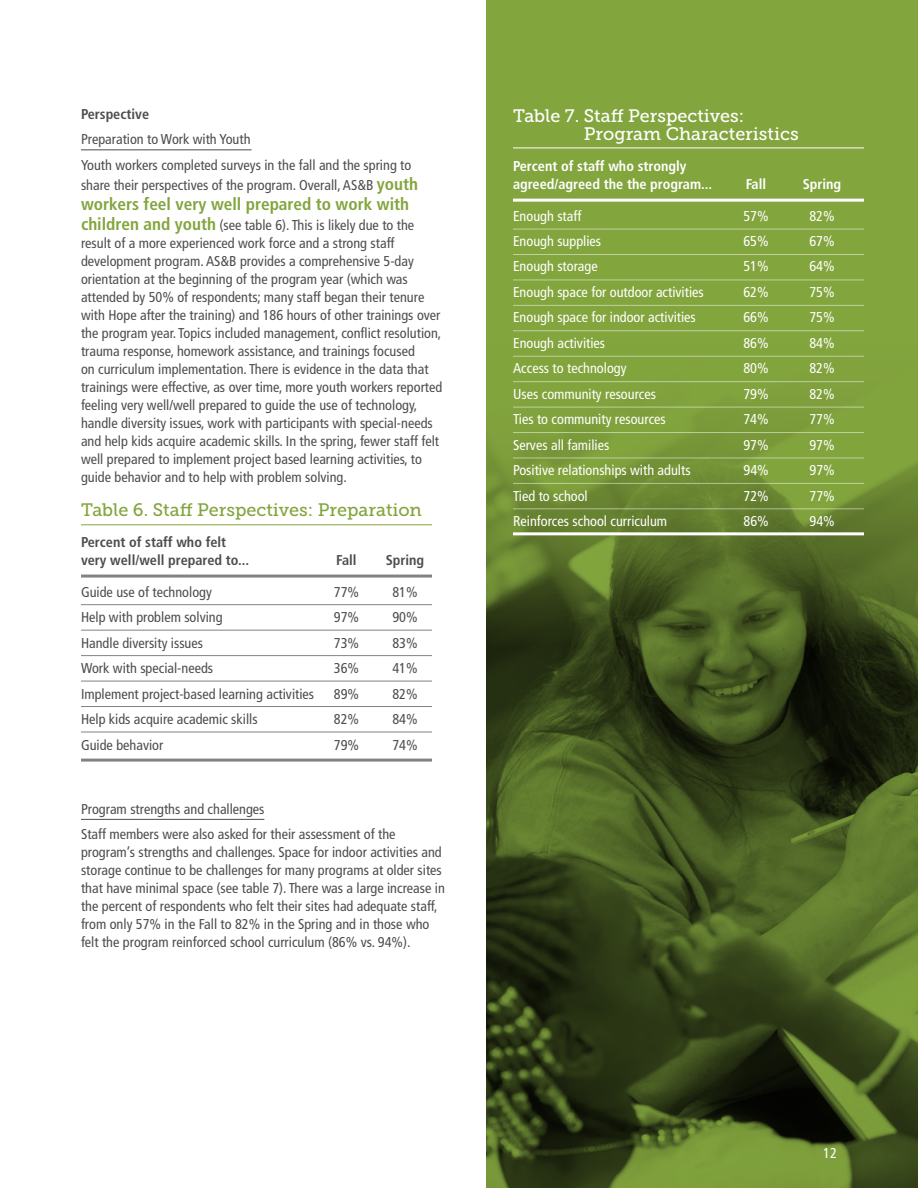
<style>
.page{position:relative;width:918px;height:1188px;background:#fff}
.page>*{position:absolute;margin:0;border:0;box-sizing:border-box;transform-origin:0 0}
.t1{font:18px/18px "Museo Slab 500";color:#fff}
.t2{font:18px "Museo Slab 500";color:#83a53e}
.t3{font:700 condensed 17.25px "Frutiger LT Std";color:#83a53e}
.t4{font:condensed 14.25px/18px "Frutiger LT Std";color:#4d4d4f}
.t5{font:condensed 14.25px "Frutiger LT Std";color:#fff}
.t6{font:700 condensed 14.25px/18px "Frutiger LT Std";color:#4d4d4f}
.t7{font:700 condensed 14.25px/18px "Frutiger LT Std";color:#fff}
.s1{font-weight:700;font-size:17.25px;color:#83a53e}
</style>
<div class="page">
<svg style="left:486px;top:0;width:432px;height:1188px;background:#5c742c"></svg>
<hr style="left:81px;top:149px;width:171px;height:1px;background:#4d4d4f">
<hr style="left:81px;top:819px;width:183px;height:1px;background:#4d4d4f">
<hr style="left:81px;top:524px;width:351px;height:1px;background:#83a53e">
<hr style="left:81px;top:604px;width:351px;height:1px;background:#808285">
<hr style="left:81px;top:630px;width:351px;height:1px;background:#808285">
<hr style="left:81px;top:655px;width:351px;height:1px;background:#808285">
<hr style="left:81px;top:681px;width:351px;height:1px;background:#808285">
<hr style="left:81px;top:706px;width:351px;height:1px;background:#808285">
<hr style="left:81px;top:732px;width:351px;height:1px;background:#808285">
<hr style="left:81px;top:575px;width:351px;height:3px;background:#808285">
<hr style="left:513px;top:148px;width:351px;height:1px;background:#fff">
<hr style="left:513px;top:229px;width:351px;height:1px;background:#fff">
<hr style="left:513px;top:254px;width:351px;height:1px;background:#fff">
<hr style="left:513px;top:280px;width:351px;height:1px;background:#fff">
<hr style="left:513px;top:305px;width:351px;height:1px;background:#fff">
<hr style="left:513px;top:330px;width:351px;height:1px;background:#fff">
<hr style="left:513px;top:356px;width:351px;height:1px;background:#fff">
<hr style="left:513px;top:381px;width:351px;height:1px;background:#fff">
<hr style="left:513px;top:407px;width:351px;height:1px;background:#fff">
<hr style="left:513px;top:432px;width:351px;height:1px;background:#fff">
<hr style="left:513px;top:458px;width:351px;height:1px;background:#fff">
<hr style="left:513px;top:483px;width:351px;height:1px;background:#fff">
<hr style="left:513px;top:508px;width:351px;height:1px;background:#fff">
<hr style="left:513px;top:199px;width:351px;height:3px;background:#fff">
<hr style="left:513px;top:532px;width:351px;height:3px;background:#fff">
<hr style="left:81px;top:759px;width:351px;height:3px;background:#808285">
<p class="t6" style="left:81px;top:105px;width:70px">Perspective</p>
<p class="t4" style="left:81px;top:127px;width:332px;line-height:25.5px">Preparation to Work with Youth<br>Youth workers completed surveys in the fall and the spring to</p>
<p class="t4" style="left:81px;top:176px;width:339px">share their perspectives of the program. Overall, AS&amp;B <span class="s1">youth</span></p>
<p class="t3" style="left:81px;top:194px;width:330px">workers feel very well prepared to work with</p>
<p class="t4" style="left:81px;top:217px;width:363px"><span class="s1">children and youth</span> (see table 6). This is likely due to the result of a more experienced work force and a strong staff development program. AS&amp;B provides a comprehensive 5-day orientation at the beginning of the program year (which was attended by 50% of respondents; many staff began their tenure with Hope after the training) and 186 hours of other trainings over the program year. Topics included management, conflict resolution, trauma response, homework assistance, and trainings focused<br>on curriculum implementation. There is evidence in the data that trainings were effective, as over time, more youth workers reported feeling very well/well prepared to guide the use of technology, handle diversity issues, work with participants with special-needs and help kids acquire academic skills. In the spring, fewer staff felt well prepared to implement project based learning activities, to guide behavior and to help with problem solving.</p>
<p class="t2" style="left:81px;top:500px;width:343px">Table 6. Staff Perspectives: Preparation</p>
<p class="t6" style="left:81px;top:533px;width:170px">Percent of staff who felt very well/well prepared to...</p>
<p class="t6" style="left:336px;top:551px;width:22px">Fall</p>
<p class="t6" style="left:386px;top:551px;width:40px">Spring</p>
<p class="t4" style="left:81px;top:583px;width:132px">Guide use of technology</p>
<p class="t4" style="left:334px;top:583px;width:27px">77%</p>
<p class="t4" style="left:392px;top:583px;width:27px">81%</p>
<p class="t4" style="left:81px;top:609px;width:143px">Help with problem solving</p>
<p class="t4" style="left:334px;top:609px;width:27px">97%</p>
<p class="t4" style="left:392px;top:609px;width:27px">90%</p>
<p class="t4" style="left:81px;top:634px;width:124px">Handle diversity issues</p>
<p class="t4" style="left:334px;top:634px;width:27px">73%</p>
<p class="t4" style="left:392px;top:634px;width:27px">83%</p>
<p class="t4" style="left:81px;top:660px;width:134px">Work with special-needs</p>
<p class="t4" style="left:334px;top:660px;width:27px">36%</p>
<p class="t4" style="left:392px;top:660px;width:27px">41%</p>
<p class="t4" style="left:81px;top:685px;width:235px">Implement project-based learning activities</p>
<p class="t4" style="left:334px;top:685px;width:27px">89%</p>
<p class="t4" style="left:392px;top:685px;width:27px">82%</p>
<p class="t4" style="left:81px;top:711px;width:178px">Help kids acquire academic skills</p>
<p class="t4" style="left:334px;top:711px;width:27px">82%</p>
<p class="t4" style="left:392px;top:711px;width:27px">84%</p>
<p class="t4" style="left:81px;top:736px;width:84px">Guide behavior</p>
<p class="t4" style="left:334px;top:736px;width:27px">79%</p>
<p class="t4" style="left:392px;top:736px;width:27px">74%</p>
<p class="t4" style="left:81px;top:796px;width:316px;line-height:25.5px">Program strengths and challenges<br>Staff members were also asked for their assessment of the</p>
<p class="t4" style="left:81px;top:844px;width:365px">program’s strengths and challenges. Space for indoor activities and storage continue to be challenges for many programs at older sites that have minimal space (see table 7). There was a large increase in the percent of respondents who felt their sites had adequate staff, from only 57% in the Fall to 82% in the Spring and in those who felt the program reinforced school curriculum (86% vs. 94%).</p>
<p class="t1" style="left:584px;top:106px;width:216px;text-indent:-71px">Table 7. Staff Perspectives:<br>Program Characteristics</p>
<p class="t7" style="left:513px;top:157px;width:201px">Percent of staff who strongly agreed/agreed the the program...</p>
<p class="t7" style="left:746px;top:175px;width:22px">Fall</p>
<p class="t7" style="left:803px;top:175px;width:40px">Spring</p>
<p class="t5" style="left:513px;top:207px;width:70px">Enough staff</p>
<p class="t5" style="left:743px;top:207px;width:27px">57%</p>
<p class="t5" style="left:809px;top:207px;width:27px">82%</p>
<p class="t5" style="left:513px;top:233px;width:90px">Enough supplies</p>
<p class="t5" style="left:743px;top:233px;width:27px">65%</p>
<p class="t5" style="left:809px;top:233px;width:27px">67%</p>
<p class="t5" style="left:513px;top:258px;width:86px">Enough storage</p>
<p class="t5" style="left:743px;top:258px;width:27px">51%</p>
<p class="t5" style="left:809px;top:258px;width:27px">64%</p>
<p class="t5" style="left:513px;top:284px;width:192px">Enough space for outdoor activities</p>
<p class="t5" style="left:743px;top:284px;width:27px">62%</p>
<p class="t5" style="left:809px;top:284px;width:27px">75%</p>
<p class="t5" style="left:513px;top:309px;width:184px">Enough space for indoor activities</p>
<p class="t5" style="left:743px;top:309px;width:27px">66%</p>
<p class="t5" style="left:809px;top:309px;width:27px">75%</p>
<p class="t5" style="left:513px;top:335px;width:94px">Enough activities</p>
<p class="t5" style="left:743px;top:335px;width:27px">86%</p>
<p class="t5" style="left:809px;top:335px;width:27px">84%</p>
<p class="t5" style="left:513px;top:360px;width:115px">Access to technology</p>
<p class="t5" style="left:743px;top:360px;width:27px">80%</p>
<p class="t5" style="left:809px;top:360px;width:27px">82%</p>
<p class="t5" style="left:513px;top:386px;width:144px">Uses community resources</p>
<p class="t5" style="left:743px;top:386px;width:27px">79%</p>
<p class="t5" style="left:809px;top:386px;width:27px">82%</p>
<p class="t5" style="left:513px;top:411px;width:154px">Ties to community resources</p>
<p class="t5" style="left:743px;top:411px;width:27px">74%</p>
<p class="t5" style="left:809px;top:411px;width:27px">77%</p>
<p class="t5" style="left:513px;top:437px;width:98px">Serves all families</p>
<p class="t5" style="left:743px;top:437px;width:27px">97%</p>
<p class="t5" style="left:809px;top:437px;width:27px">97%</p>
<p class="t5" style="left:513px;top:462px;width:179px">Positive relationships with adults</p>
<p class="t5" style="left:743px;top:462px;width:27px">94%</p>
<p class="t5" style="left:809px;top:462px;width:27px">97%</p>
<p class="t5" style="left:513px;top:488px;width:76px">Tied to school</p>
<p class="t5" style="left:744px;top:488px;width:27px">72%</p>
<p class="t5" style="left:810px;top:488px;width:27px">77%</p>
<p class="t5" style="left:513px;top:513px;width:156px">Reinforces school curriculum</p>
<p class="t5" style="left:744px;top:513px;width:27px">86%</p>
<p class="t5" style="left:810px;top:513px;width:27px">94%</p>
<p class="t5" style="left:823px;top:1145px;width:15px">12</p>
</div>
